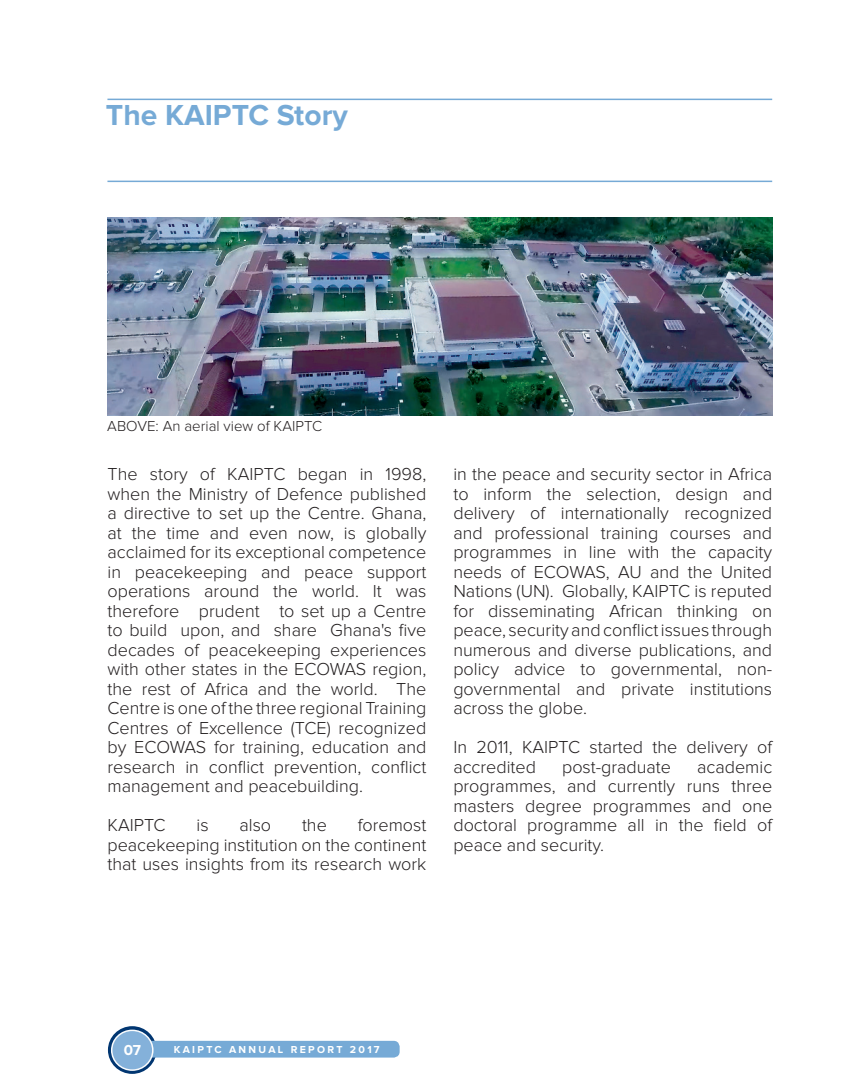
<style>
.page{position:relative;width:864px;height:1080px;background:#fff}
.page>*{position:absolute;margin:0;border:0;box-sizing:border-box;transform-origin:0 0}
.t1{font:700 30px "Proxima Nova";color:#76aad6}
.t2{font:300 18px/19.5px "Proxima Nova";color:#231f20;text-align:justify}
.t3{font:300 15px "Proxima Nova";color:#231f20}
.t4{font:700 15px "Proxima Nova";color:#fff}
.t5{font:700 10.5px "Proxima Nova";letter-spacing:.22em;color:#fff}
</style>
<div class="page">
<hr style="left:107px;top:99px;width:665px;height:1px;background:#76aad6">
<hr style="left:107px;top:181px;width:665px;height:1px;background:#76aad6">
<svg style="left:108px;top:1026px;width:49px;height:48px"></svg>
<div style="left:131px;top:1041px;width:269px;height:17px;background:#76aad6;border-radius:6px"></div>
<div style="left:112px;top:1030px;width:41px;height:40px;background:#84b1da;border-radius:50%"></div>
<div style="left:111px;top:1030px;width:43px;height:41px;border:2px solid #f9fbfd;border-radius:50%"></div>
<img style="left:107px;top:217px;width:665px;height:198px">
<h1 class="t1" style="left:106px;top:101px;width:243px">The KAIPTC Story</h1>
<p class="t3" style="left:107px;top:420px;width:216px">ABOVE: An aerial view of KAIPTC</p>
<p class="t2" style="left:108px;top:465px;width:320px">The story of KAIPTC began in 1998, when the Ministry of Defence published a directive to set up the Centre. Ghana, at the time and even now, is globally acclaimed for its exceptional competence in peacekeeping and peace support operations around the world. It was therefore prudent to set up a Centre to build upon, and share Ghana's five decades of peacekeeping experiences with other states in the ECOWAS region, the rest of Africa and the world. The Centre is one of the three regional Training Centres of Excellence (TCE) recognized by ECOWAS for training, education and research in conflict prevention, conflict management and peacebuilding.</p>
<p class="t2" style="left:108px;top:816px;width:60px">KAIPTC</p>
<p class="t2" style="left:197px;top:816px;width:14px">is</p>
<p class="t2" style="left:239px;top:816px;width:33px">also</p>
<p class="t2" style="left:302px;top:816px;width:26px">the</p>
<p class="t2" style="left:108px;top:816px;width:320px;text-indent:250px">foremost peacekeeping institution on the continent that uses insights from its research work</p>
<p class="t2" style="left:453px;top:465px;width:320px">in the peace and security sector in Africa to inform the selection, design and delivery of internationally recognized and professional training courses and programmes in line with the capacity needs of ECOWAS, AU and the United Nations (UN). Globally, KAIPTC is reputed for disseminating African thinking on peace, security and conflict issues through numerous and diverse publications, and policy advice to governmental, non&shy;governmental and private institutions across the globe.</p>
<p class="t2" style="left:453px;top:738px;width:320px">In 2011, KAIPTC started the delivery of accredited</p>
<p class="t2" style="left:453px;top:758px;width:320px;text-indent:244px">academic programmes, and currently runs three masters degree programmes and one doctoral programme all in the field of peace and security.</p>
<p class="t2" style="left:562px;top:758px;width:110px">post-graduate</p>
<p class="t4" style="left:124px;top:1043px;width:19px">07</p>
<p class="t5" style="left:174px;top:1045px;width:207px">KAIPTC ANNUAL REPORT 2017</p>
</div>
